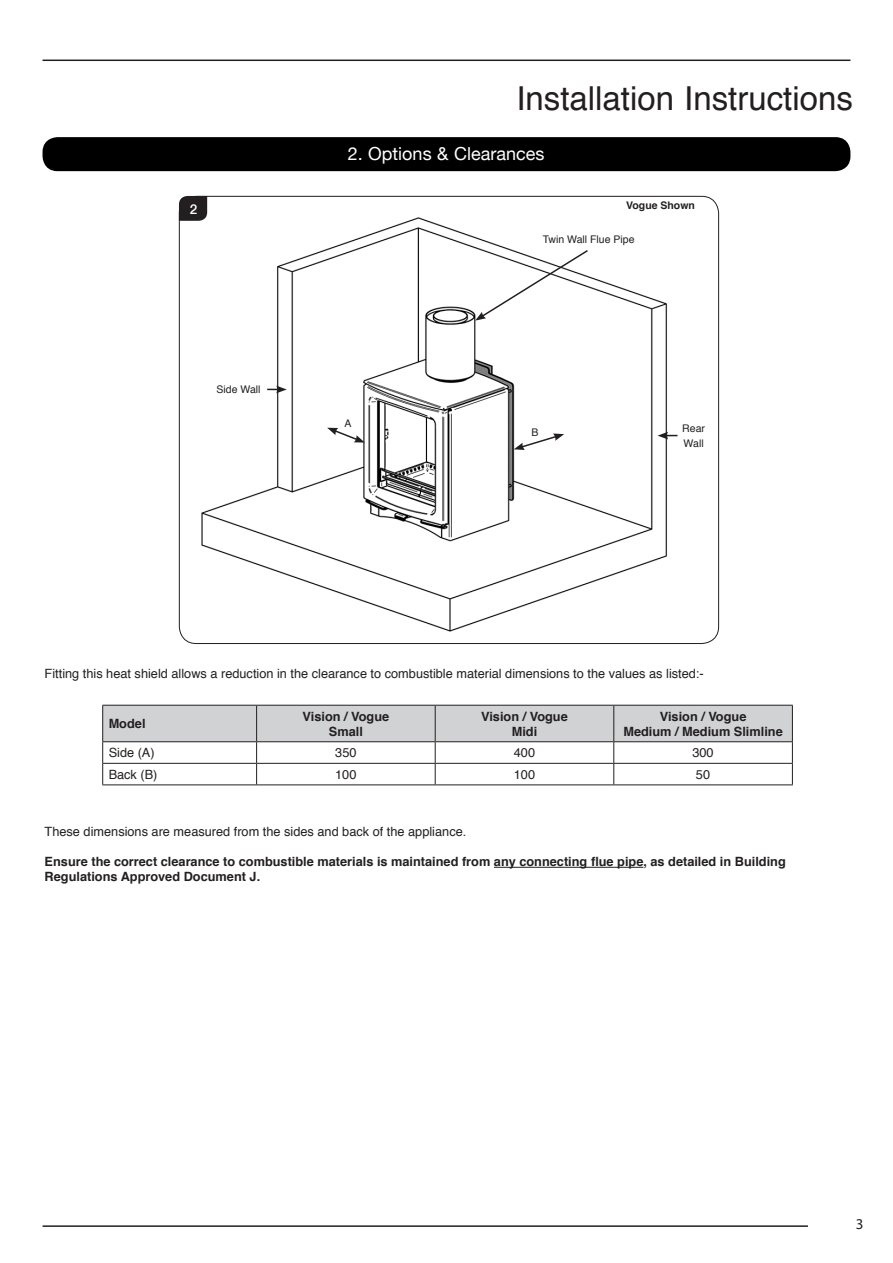
<style>
.page{position:relative;width:893px;height:1263px;background:#fff}
.page>*{position:absolute;margin:0;border:0;box-sizing:border-box;transform-origin:0 0}
.t1{font:33px "Helvetica";color:#231f20}
.Sub_Heading{font:18px "Helvetica Neue";color:#fff}
.t2{font:15px "Myriad Pro";color:#231f20}
.t3{font:500 13.5px "Helvetica Neue";color:#fff}
.t4{font:700 12.75px/15px "Helvetica";color:#231f20;text-align:center}
.t5{font:12.75px "Helvetica";color:#231f20}
.t6{font:10.5px "Helvetica";color:#231f20}
.t7{font:700 10.5px "Helvetica";color:#231f20}
</style>
<div class="page">
<hr style="left:43px;top:1225px;width:765px;height:2px;background:#231f20">
<hr style="left:43px;top:60px;width:807px;height:1px;background:#231f20">
<div style="left:43px;top:137px;width:807px;height:34px;background:#000;border-radius:15px"></div>
<hr style="left:494px;top:867px;width:149px;height:1px;background:#231f20">
<svg style="left:102px;top:705px;width:691px;height:79px"></svg>
<hr style="left:102px;top:784px;width:155px;height:1px;background:#231f20">
<hr style="left:257px;top:784px;width:178px;height:1px;background:#231f20">
<hr style="left:435px;top:784px;width:179px;height:1px;background:#231f20">
<hr style="left:614px;top:784px;width:179px;height:1px;background:#231f20">
<img style="left:201px;top:217px;width:467px;height:415px">
<svg style="left:179px;top:196px;width:28px;height:25px"></svg>
<svg style="left:475px;top:249px;width:114px;height:72px"></svg>
<svg style="left:657px;top:432px;width:20px;height:7px"></svg>
<svg style="left:267px;top:386px;width:20px;height:7px"></svg>
<svg style="left:514px;top:433px;width:50px;height:17px"></svg>
<svg style="left:327px;top:428px;width:38px;height:15px"></svg>
<p class="t1" style="left:516px;top:73px;width:338px">Installation Instructions</p>
<p class="Sub_Heading" style="left:348px;top:138px;width:198px">2. Options &amp; Clearances</p>
<p class="t3" style="left:190px;top:198px;width:9px">2</p>
<p class="t7" style="left:626px;top:196px;width:70px">Vogue Shown</p>
<p class="t6" style="left:543px;top:231px;width:93px">Twin Wall Flue Pipe</p>
<p class="t6" style="left:217px;top:381px;width:45px">Side Wall</p>
<p class="t6" style="left:345px;top:416px;width:9px">A</p>
<p class="t6" style="left:531px;top:424px;width:9px">B</p>
<p class="t6" style="left:682px;top:420px;width:24px">Rear</p>
<p class="t6" style="left:684px;top:435px;width:22px">Wall</p>
<p class="t5" style="left:45px;top:664px;width:661px">Fitting this heat shield allows a reduction in the clearance to combustible material dimensions to the values as listed:-</p>
<p class="t4" style="left:109px;top:716px;width:38px">Model</p>
<p class="t4" style="left:303px;top:709px;width:88px">Vision / Vogue<br>Small</p>
<p class="t4" style="left:481px;top:709px;width:88px">Vision / Vogue<br>Midi</p>
<p class="t4" style="left:623px;top:709px;width:161px">Vision / Vogue<br>Medium / Medium Slimline</p>
<p class="t5" style="left:109px;top:743px;width:48px">Side (A)</p>
<p class="t5" style="left:335px;top:743px;width:23px">350</p>
<p class="t5" style="left:514px;top:743px;width:23px">400</p>
<p class="t5" style="left:692px;top:743px;width:23px">300</p>
<p class="t5" style="left:109px;top:764px;width:50px">Back (B)</p>
<p class="t5" style="left:335px;top:764px;width:23px">100</p>
<p class="t5" style="left:514px;top:764px;width:23px">100</p>
<p class="t5" style="left:696px;top:764px;width:16px">50</p>
<p class="t5" style="left:45px;top:822px;width:423px">These dimensions are measured from the sides and back of the appliance.</p>
<p class="t4" style="left:45px;top:854px;width:743px;text-align:left">Ensure the correct clearance to combustible materials is maintained from any connecting flue pipe, as detailed in Building<br>Regulations Approved Document J.</p>
<p class="t2" style="left:856px;top:1215px;width:9px">3</p>
</div>
